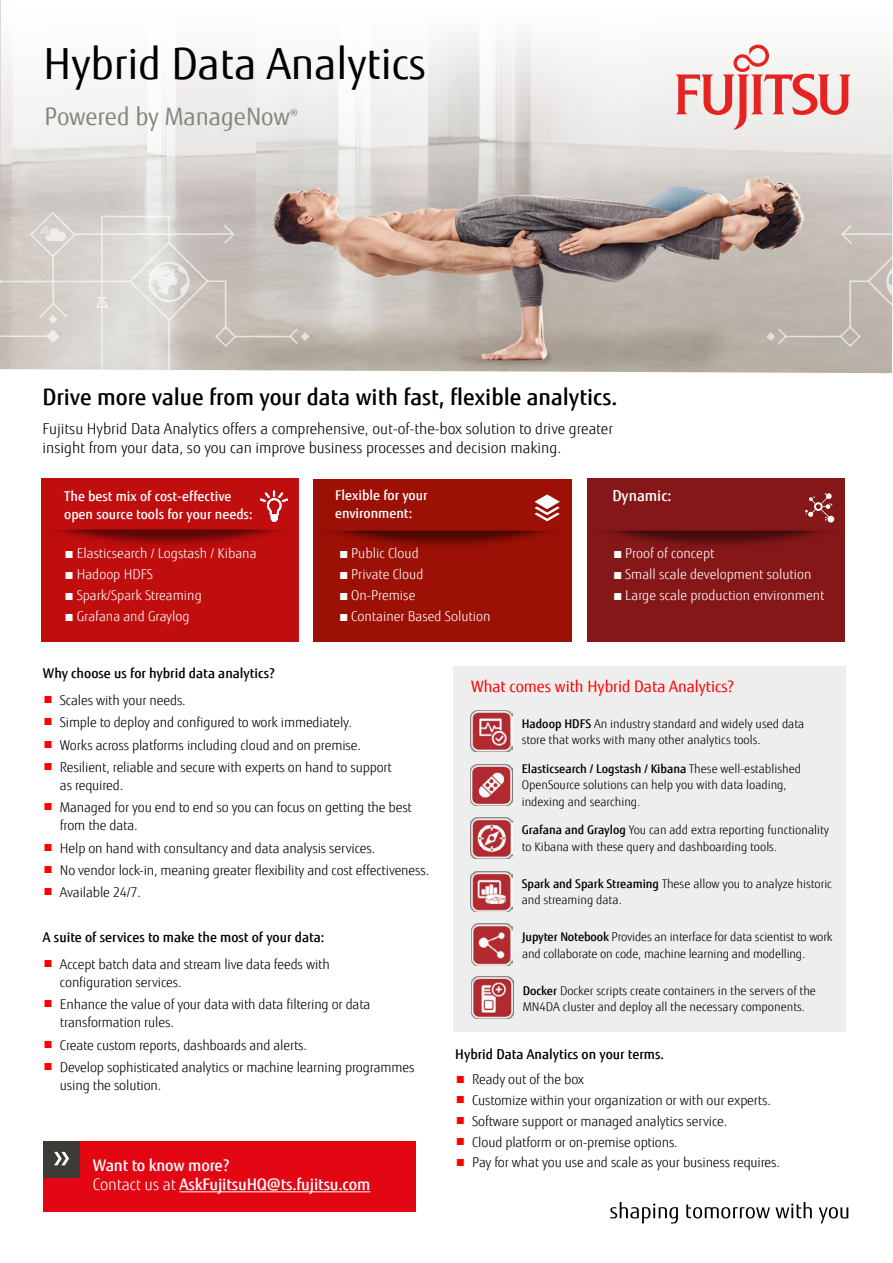
<style>
.page{position:relative;width:893px;height:1263px;background:#fff}
.page>*{position:absolute;margin:0;border:0;box-sizing:border-box;transform-origin:0 0}
.t1{font:42.9px "Fujitsu Sans";color:#000}
.t2{font:24px "Fujitsu Sans";color:#87867e}
.t3{font:500 22.5px "Fujitsu Sans";color:#000}
.t4{font:500 16.05px/19.2px "Fujitsu Sans";letter-spacing:-.01em;color:#fff}
.t5{font:15.75px "Fujitsu Sans";color:#f00}
.t6{font:300 15px/19.5px "Fujitsu Sans";color:#000}
.t7{font:500 15px "Fujitsu Sans";color:#fff}
.t8{font:300 13.5px/18px "Fujitsu Sans";letter-spacing:-.01em;color:#000}
.t9{font:300 13.5px "Fujitsu Sans";color:#fff}
.t10{font:500 13.5px "Fujitsu Sans";color:#000}
.t11{font:500 13.5px/18px "Fujitsu Sans";color:#fff}
.t12{font:300 12px/16.5px "Fujitsu Sans";color:#000}
.s1{color:#f00}
.s2{font-weight:300}
.s3{font-weight:500}
</style>
<div class="page">
<img style="left:0;top:0;width:892px;height:373px">
<hr style="left:235px;top:336px;width:57px;height:1px;background:#fff">
<svg style="left:288px;top:334px;width:21px;height:12px"></svg>
<svg style="left:0;top:211px;width:237px;height:160px;background:#d3cec8"></svg>
<hr style="left:784px;top:336px;width:57px;height:1px;background:#fff">
<svg style="left:838px;top:334px;width:54px;height:14px"></svg>
<svg style="left:766px;top:334px;width:22px;height:12px"></svg>
<svg style="left:1px;top:0;width:892px;height:334px"></svg>
<div style="left:44px;top:1141px;width:372px;height:71px;background:#e30613"></div>
<hr style="left:179px;top:1191px;width:191px;height:1px;background:#fff">
<div style="left:44px;top:1141px;width:36px;height:36px;background:#3c3b35"></div>
<svg style="left:54px;top:1152px;width:15px;height:13px"></svg>
<div style="left:41px;top:478px;width:257px;height:164px;background:#c00d0e"></div>
<svg style="left:53px;top:530px;width:230px;height:16px"></svg>
<div style="left:313px;top:479px;width:259px;height:163px;background:#9c1006"></div>
<div style="left:587px;top:478px;width:258px;height:164px;background:#861718"></div>
<svg style="left:329px;top:531px;width:226px;height:15px"></svg>
<svg style="left:604px;top:531px;width:224px;height:15px"></svg>
<svg style="left:534px;top:494px;width:26px;height:27px"></svg>
<svg style="left:676px;top:45px;width:175px;height:85px"></svg>
<svg style="left:610px;top:1202px;width:68px;height:21px"></svg>
<svg style="left:686px;top:1202px;width:126px;height:16px"></svg>
<svg style="left:819px;top:1207px;width:29px;height:16px"></svg>
<svg style="left:805px;top:493px;width:29px;height:29px"></svg>
<svg style="left:260px;top:491px;width:28px;height:31px"></svg>
<div style="left:453px;top:666px;width:393px;height:365px;background:#eee"></div>
<img style="left:471px;top:711px;width:41px;height:40px">
<img style="left:471px;top:924px;width:42px;height:41px">
<img style="left:471px;top:817px;width:41px;height:42px">
<img style="left:471px;top:764px;width:41px;height:42px">
<img style="left:471px;top:871px;width:41px;height:41px">
<img style="left:471px;top:977px;width:42px;height:41px">
<h1 class="t1" style="left:44px;top:38px;width:384px">Hybrid Data Analytics</h1>
<h2 class="t2" style="left:45px;top:103px;width:254px">Powered by ManageNow<sup>®</sup></h2>
<h3 class="t3" style="left:43px;top:383px;width:576px">Drive more value from your data with fast, flexible analytics.</h3>
<p class="t6" style="left:43px;top:419px;width:572px">Fujitsu Hybrid Data Analytics offers a comprehensive, out-of-the-box solution to drive greater insight from your data, so you can improve business processes and decision making.</p>
<p class="t11" style="left:64px;top:487px;width:190px">The best mix of cost-effective open source tools for your needs:</p>
<p class="t9" style="left:64px;top:545px;width:194px">■ Elasticsearch / Logstash / Kibana</p>
<p class="t9" style="left:64px;top:566px;width:91px">■ Hadoop HDFS</p>
<p class="t9" style="left:64px;top:587px;width:139px">■ Spark/Spark Streaming</p>
<p class="t9" style="left:64px;top:608px;width:127px">■ Grafana and Graylog</p>
<p class="t11" style="left:335px;top:486px;width:94px">Flexible for your environment:</p>
<p class="t7" style="left:612px;top:486px;width:61px">Dynamic:</p>
<p class="t9" style="left:338px;top:545px;width:82px">■Public Cloud</p>
<p class="t9" style="left:338px;top:566px;width:87px">■Private Cloud</p>
<p class="t9" style="left:338px;top:587px;width:79px">■On-Premise</p>
<p class="t9" style="left:338px;top:608px;width:154px">■Container Based Solution</p>
<p class="t9" style="left:612px;top:545px;width:103px">■ Proof of concept</p>
<p class="t9" style="left:612px;top:566px;width:201px">■ Small scale development solution</p>
<p class="t9" style="left:612px;top:587px;width:214px">■ Large scale production environment</p>
<p class="t10" style="left:43px;top:665px;width:233px">Why choose us for hybrid data analytics?</p>
<p class="t8" style="left:43px;top:691px;width:144px"><span class="s1">■</span> Scales with your needs.</p>
<p class="t8" style="left:43px;top:714px;width:311px"><span class="s1">■</span> Simple to deploy and configured to work immediately.</p>
<p class="t8" style="left:43px;top:736px;width:320px"><span class="s1">■</span> Works across platforms including cloud and on premise.</p>
<p class="t8" style="left:60px;top:758px;width:333px;text-indent:-17px"><span class="s1">■</span> Resilient, reliable and secure with experts on hand to support as required.</p>
<p class="t8" style="left:60px;top:798px;width:353px;text-indent:-17px"><span class="s1">■</span> Managed for you end to end so you can focus on getting the best from the data.</p>
<p class="t8" style="left:43px;top:839px;width:334px"><span class="s1">■</span> Help on hand with consultancy and data analysis services.</p>
<p class="t8" style="left:43px;top:861px;width:388px"><span class="s1">■</span> No vendor lock-in, meaning greater flexibility and cost effectiveness.</p>
<p class="t8" style="left:43px;top:883px;width:100px"><span class="s1">■</span> Available 24/7.</p>
<p class="t10" style="left:43px;top:928px;width:283px">A suite of services to make the most of your data:</p>
<p class="t8" style="left:60px;top:955px;width:271px;text-indent:-17px"><span class="s1">■</span> Accept batch data and stream live data feeds with configuration services.</p>
<p class="t8" style="left:60px;top:995px;width:312px;text-indent:-17px"><span class="s1">■</span> Enhance the value of your data with data filtering or data transformation rules.</p>
<p class="t8" style="left:43px;top:1036px;width:266px"><span class="s1">■</span> Create custom reports, dashboards and alerts.</p>
<p class="t8" style="left:60px;top:1058px;width:356px;text-indent:-17px"><span class="s1">■</span> Develop sophisticated analytics or machine learning programmes using the solution.</p>
<p class="t4" style="left:93px;top:1155px;width:279px">Want to know more?<br><span class="s2">Contact us at</span> AskFujitsuHQ@ts.fujitsu.com</p>
<p class="t5" style="left:471px;top:676px;width:264px">What comes with Hybrid Data Analytics?</p>
<p class="t12" style="left:522px;top:715px;width:284px"><span class="s3">Hadoop HDFS</span> An industry standard and widely used data store that works with many other analytics tools.</p>
<p class="t12" style="left:522px;top:760px;width:281px"><span class="s3">Elasticsearch / Logstash / Kibana</span> These well-established<br>OpenSource solutions can help you with data loading, indexing and searching.</p>
<p class="t12" style="left:522px;top:822px;width:309px"><span class="s3">Grafana and Graylog</span> You can add extra reporting functionality to Kibana with these query and dashboarding tools.</p>
<p class="t12" style="left:522px;top:875px;width:312px"><span class="s3">Spark and Spark Streaming</span> These allow you to analyze historic and streaming data.</p>
<p class="t12" style="left:522px;top:929px;width:312px"><span class="s3">Jupyter Notebook</span> Provides an interface for data scientist to work and collaborate on code, machine learning and modelling.</p>
<p class="t12" style="left:523px;top:982px;width:295px"><span class="s3">Docker</span> Docker scripts create containers in the servers of the<br>MN4DA cluster and deploy all the necessary components.</p>
<p class="t10" style="left:455px;top:1046px;width:210px">Hybrid Data Analytics on your terms.</p>
<p class="t8" style="left:455px;top:1071px;width:130px"><span class="s1">■</span> Ready out of the box</p>
<p class="t8" style="left:455px;top:1092px;width:317px"><span class="s1">■</span> Customize within your organization or with our experts.</p>
<p class="t8" style="left:455px;top:1112px;width:274px"><span class="s1">■</span> Software support or managed analytics service.</p>
<p class="t8" style="left:455px;top:1133px;width:224px"><span class="s1">■</span> Cloud platform or on-premise options.</p>
<p class="t8" style="left:455px;top:1154px;width:326px"><span class="s1">■</span> Pay for what you use and scale as your business requires.</p>
</div>
